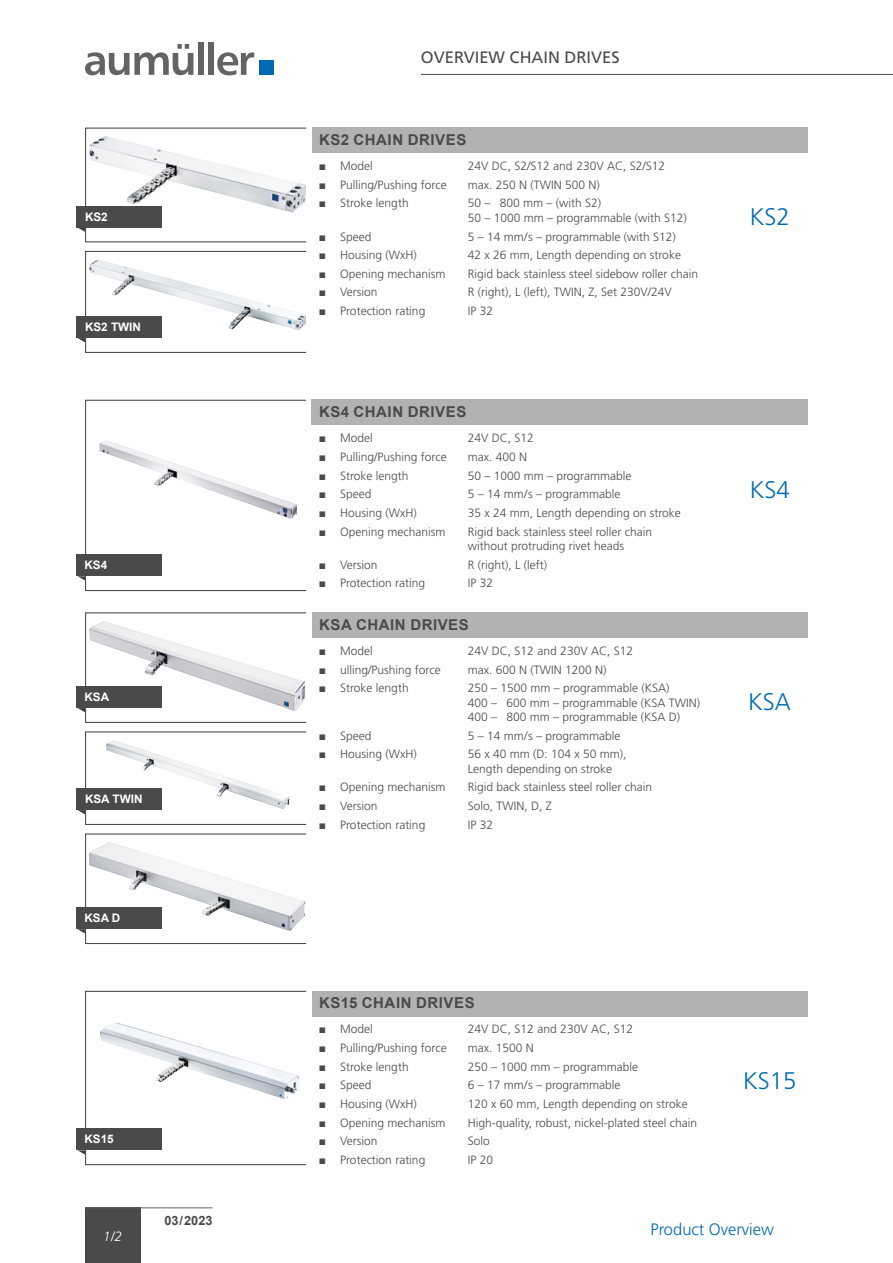
<style>
.page{position:relative;width:893px;height:1263px;background:#fff}
.page>*{position:absolute;margin:0;border:0;box-sizing:border-box;transform-origin:0 0}
.t1{font:300 24px "Frutiger LT Std";color:#0069b4}
.t2{font:16.5px "Frutiger LT Std";color:#4a4a49}
.t3{font:300 16.5px "Frutiger LT Std";color:#0069b4}
.t4{font:700 15px "Arial";letter-spacing:.035em;color:#4a4a49}
.t5{font:italic 300 13.5px "Frutiger LT Std";color:#fff}
.t6{font:700 12.75px "Arial";color:#4a4a49}
.t7{font:300 12px/14.4px "Frutiger LT Std";color:#4a4a49}
.t8{font:700 11.7px "Arial";color:#fff}
.s1{font-family:"Arial";font-weight:400}
</style>
<div class="page">
<hr style="left:421px;top:74px;width:472px;height:1px;background:#4a4a49">
<svg style="left:85px;top:44px;width:108px;height:31px"></svg>
<div style="left:198px;top:43px;width:6px;height:32px;background:#646363"></div>
<div style="left:208px;top:43px;width:6px;height:32px;background:#646363"></div>
<svg style="left:217px;top:52px;width:37px;height:23px"></svg>
<div style="left:259px;top:60px;width:15px;height:15px;background:#0069b4"></div>
<div style="left:85px;top:1207px;width:55px;height:56px;background:#4a4a49"></div>
<hr style="left:85px;top:1207px;width:128px;height:1px;background:#646363">
<div style="left:85px;top:400px;width:222px;height:191px;border:1px solid #4a4a49"></div>
<div style="left:85px;top:128px;width:222px;height:114px;border:1px solid #4a4a49"></div>
<div style="left:85px;top:251px;width:222px;height:102px;border:1px solid #4a4a49"></div>
<div style="left:85px;top:833px;width:222px;height:111px;border:1px solid #4a4a49"></div>
<div style="left:85px;top:612px;width:222px;height:111px;border:1px solid #4a4a49"></div>
<div style="left:85px;top:991px;width:222px;height:174px;border:1px solid #4a4a49"></div>
<div style="left:85px;top:731px;width:222px;height:94px;border:1px solid #4a4a49"></div>
<div style="left:76px;top:316px;width:85px;height:22px;background:#4a4a49"></div>
<svg style="left:78px;top:338px;width:7px;height:4px"></svg>
<div style="left:76px;top:554px;width:85px;height:22px;background:#4a4a49"></div>
<svg style="left:78px;top:576px;width:7px;height:4px"></svg>
<div style="left:76px;top:686px;width:85px;height:22px;background:#4a4a49"></div>
<svg style="left:78px;top:708px;width:7px;height:4px"></svg>
<div style="left:76px;top:1128px;width:85px;height:22px;background:#4a4a49"></div>
<svg style="left:78px;top:1150px;width:7px;height:4px"></svg>
<div style="left:76px;top:788px;width:85px;height:22px;background:#4a4a49"></div>
<svg style="left:78px;top:810px;width:7px;height:4px"></svg>
<div style="left:76px;top:907px;width:85px;height:22px;background:#4a4a49"></div>
<svg style="left:77px;top:929px;width:8px;height:4px"></svg>
<div style="left:76px;top:206px;width:85px;height:22px;background:#4a4a49"></div>
<svg style="left:78px;top:228px;width:7px;height:4px"></svg>
<div style="left:313px;top:128px;width:495px;height:25px;background:#b3b2b2"></div>
<div style="left:313px;top:612px;width:495px;height:26px;background:#b3b2b2"></div>
<div style="left:311px;top:400px;width:497px;height:25px;background:#b3b2b2"></div>
<div style="left:313px;top:991px;width:495px;height:25px;background:#b3b2b2"></div>
<img style="left:89px;top:842px;width:216px;height:89px">
<img style="left:89px;top:621px;width:216px;height:90px">
<img style="left:100px;top:1023px;width:200px;height:76px">
<img style="left:89px;top:259px;width:217px;height:71px">
<img style="left:89px;top:136px;width:217px;height:76px">
<img style="left:106px;top:740px;width:183px;height:69px">
<img style="left:99px;top:440px;width:198px;height:79px">
<p class="t8" style="left:85px;top:208px;width:24px">KS2</p>
<p class="t8" style="left:85px;top:319px;width:57px">KS2 TWIN</p>
<p class="t8" style="left:84px;top:557px;width:24px">KS4</p>
<p class="t8" style="left:84px;top:689px;width:26px">KSA</p>
<p class="t8" style="left:85px;top:791px;width:59px">KSA TWIN</p>
<p class="t8" style="left:84px;top:910px;width:37px">KSA D</p>
<p class="t8" style="left:84px;top:1131px;width:31px">KS15</p>
<p class="t5" style="left:103px;top:1229px;width:20px">1/2</p>
<p class="t6" style="left:164px;top:1211px;width:50px">03 / 2023</p>
<h2 class="t2" style="left:421px;top:48px;width:200px">OVERVIEW CHAIN DRIVES</h2>
<p class="t4" style="left:319px;top:129px;width:149px">KS2 CHAIN DRIVES</p>
<p class="t7" style="left:319px;top:159px;width:55px"><span class="s1">■</span> Model</p>
<p class="t7" style="left:468px;top:159px;width:199px">24V DC, S2/S12 and 230V AC, S2/S12</p>
<p class="t7" style="left:319px;top:178px;width:129px"><span class="s1">■</span> Pulling/Pushing force</p>
<p class="t7" style="left:468px;top:178px;width:134px">max. 250 N (TWIN 500 N)</p>
<p class="t7" style="left:319px;top:196px;width:91px"><span class="s1">■</span> Stroke length</p>
<p class="t7" style="left:468px;top:196px;width:221px">50 – 800 mm – (with S2)<br>50 – 1000 mm – programmable (with S12)</p>
<p class="t7" style="left:319px;top:229px;width:54px"><span class="s1">■</span> Speed</p>
<p class="t7" style="left:468px;top:229px;width:210px">5 – 14 mm/s – programmable (with S12)</p>
<p class="t7" style="left:319px;top:248px;width:99px"><span class="s1">■</span> Housing (WxH)</p>
<p class="t7" style="left:468px;top:248px;width:215px">42 x 26 mm, Length depending on stroke</p>
<p class="t7" style="left:319px;top:267px;width:128px"><span class="s1">■</span> Opening mechanism</p>
<p class="t7" style="left:468px;top:267px;width:232px">Rigid back stainless steel sidebow roller chain</p>
<p class="t7" style="left:319px;top:285px;width:60px"><span class="s1">■</span> Version</p>
<p class="t7" style="left:468px;top:285px;width:206px">R (right), L (left), TWIN, Z, Set 230V/24V</p>
<p class="t7" style="left:319px;top:304px;width:108px"><span class="s1">■</span> Protection rating</p>
<p class="t7" style="left:468px;top:304px;width:27px">IP 32</p>
<p class="t4" style="left:319px;top:401px;width:149px">KS4 CHAIN DRIVES</p>
<p class="t7" style="left:319px;top:431px;width:55px"><span class="s1">■</span> Model</p>
<p class="t7" style="left:468px;top:431px;width:68px">24V DC, S12</p>
<p class="t7" style="left:319px;top:450px;width:129px"><span class="s1">■</span> Pulling/Pushing force</p>
<p class="t7" style="left:468px;top:450px;width:61px">max. 400 N</p>
<p class="t7" style="left:319px;top:468px;width:91px"><span class="s1">■</span> Stroke length</p>
<p class="t7" style="left:468px;top:468px;width:165px">50 – 1000 mm – programmable</p>
<p class="t7" style="left:319px;top:487px;width:54px"><span class="s1">■</span> Speed</p>
<p class="t7" style="left:468px;top:487px;width:154px">5 – 14 mm/s – programmable</p>
<p class="t7" style="left:319px;top:506px;width:99px"><span class="s1">■</span> Housing (WxH)</p>
<p class="t7" style="left:468px;top:506px;width:215px">35 x 24 mm, Length depending on stroke</p>
<p class="t7" style="left:319px;top:524px;width:128px"><span class="s1">■</span> Opening mechanism</p>
<p class="t7" style="left:468px;top:524px;width:186px">Rigid back stainless steel roller chain without protruding rivet heads</p>
<p class="t7" style="left:319px;top:557px;width:60px"><span class="s1">■</span> Version</p>
<p class="t7" style="left:468px;top:557px;width:81px">R (right), L (left)</p>
<p class="t7" style="left:319px;top:576px;width:108px"><span class="s1">■</span> Protection rating</p>
<p class="t7" style="left:468px;top:576px;width:27px">IP 32</p>
<p class="t4" style="left:319px;top:614px;width:151px">KSA CHAIN DRIVES</p>
<p class="t7" style="left:319px;top:644px;width:55px"><span class="s1">■</span> Model</p>
<p class="t7" style="left:468px;top:644px;width:167px">24V DC, S12 and 230V AC, S12</p>
<p class="t7" style="left:319px;top:662px;width:123px"><span class="s1">■</span> ulling/Pushing force</p>
<p class="t7" style="left:468px;top:662px;width:140px">max. 600 N (TWIN 1200 N)</p>
<p class="t7" style="left:319px;top:681px;width:91px"><span class="s1">■</span> Stroke length</p>
<p class="t7" style="left:468px;top:681px;width:234px">250 – 1500 mm – programmable (KSA)<br>400 – 600 mm – programmable (KSA TWIN)<br>400 – 800 mm – programmable (KSA D)</p>
<p class="t7" style="left:319px;top:728px;width:54px"><span class="s1">■</span> Speed</p>
<p class="t7" style="left:468px;top:728px;width:154px">5 – 14 mm/s – programmable</p>
<p class="t7" style="left:319px;top:747px;width:99px"><span class="s1">■</span> Housing (WxH)</p>
<p class="t7" style="left:468px;top:747px;width:160px">56 x 40 mm (D: 104 x 50 mm),<br>Length depending on stroke</p>
<p class="t7" style="left:319px;top:780px;width:128px"><span class="s1">■</span> Opening mechanism</p>
<p class="t7" style="left:468px;top:780px;width:186px">Rigid back stainless steel roller chain</p>
<p class="t7" style="left:319px;top:799px;width:60px"><span class="s1">■</span> Version</p>
<p class="t7" style="left:468px;top:799px;width:86px">Solo, TWIN, D, Z</p>
<p class="t7" style="left:319px;top:817px;width:108px"><span class="s1">■</span> Protection rating</p>
<p class="t7" style="left:468px;top:817px;width:27px">IP 32</p>
<h1 class="t1" style="left:750px;top:203px;width:42px">KS2</h1>
<h1 class="t1" style="left:750px;top:476px;width:42px">KS4</h1>
<h1 class="t1" style="left:748px;top:688px;width:44px">KSA</h1>
<p class="t4" style="left:319px;top:992px;width:157px">KS15 CHAIN DRIVES</p>
<p class="t7" style="left:319px;top:1022px;width:55px"><span class="s1">■</span> Model</p>
<p class="t7" style="left:468px;top:1022px;width:167px">24V DC, S12 and 230V AC, S12</p>
<p class="t7" style="left:319px;top:1041px;width:129px"><span class="s1">■</span> Pulling/Pushing force</p>
<p class="t7" style="left:468px;top:1041px;width:68px">max. 1500 N</p>
<p class="t7" style="left:319px;top:1059px;width:91px"><span class="s1">■</span> Stroke length</p>
<p class="t7" style="left:468px;top:1059px;width:172px">250 – 1000 mm – programmable</p>
<p class="t7" style="left:319px;top:1078px;width:54px"><span class="s1">■</span> Speed</p>
<p class="t7" style="left:468px;top:1078px;width:154px">6 – 17 mm/s – programmable</p>
<p class="t7" style="left:319px;top:1097px;width:99px"><span class="s1">■</span> Housing (WxH)</p>
<p class="t7" style="left:468px;top:1097px;width:221px">120 x 60 mm, Length depending on stroke</p>
<p class="t7" style="left:319px;top:1115px;width:128px"><span class="s1">■</span> Opening mechanism</p>
<p class="t7" style="left:468px;top:1115px;width:231px">High-quality, robust, nickel-plated steel chain</p>
<p class="t7" style="left:319px;top:1134px;width:60px"><span class="s1">■</span> Version</p>
<p class="t7" style="left:468px;top:1134px;width:24px">Solo</p>
<p class="t7" style="left:319px;top:1153px;width:108px"><span class="s1">■</span> Protection rating</p>
<p class="t7" style="left:468px;top:1153px;width:27px">IP 20</p>
<h1 class="t1" style="left:743px;top:1067px;width:55px">KS15</h1>
<h2 class="t3" style="left:650px;top:1220px;width:125px">Product Overview</h2>
</div>
